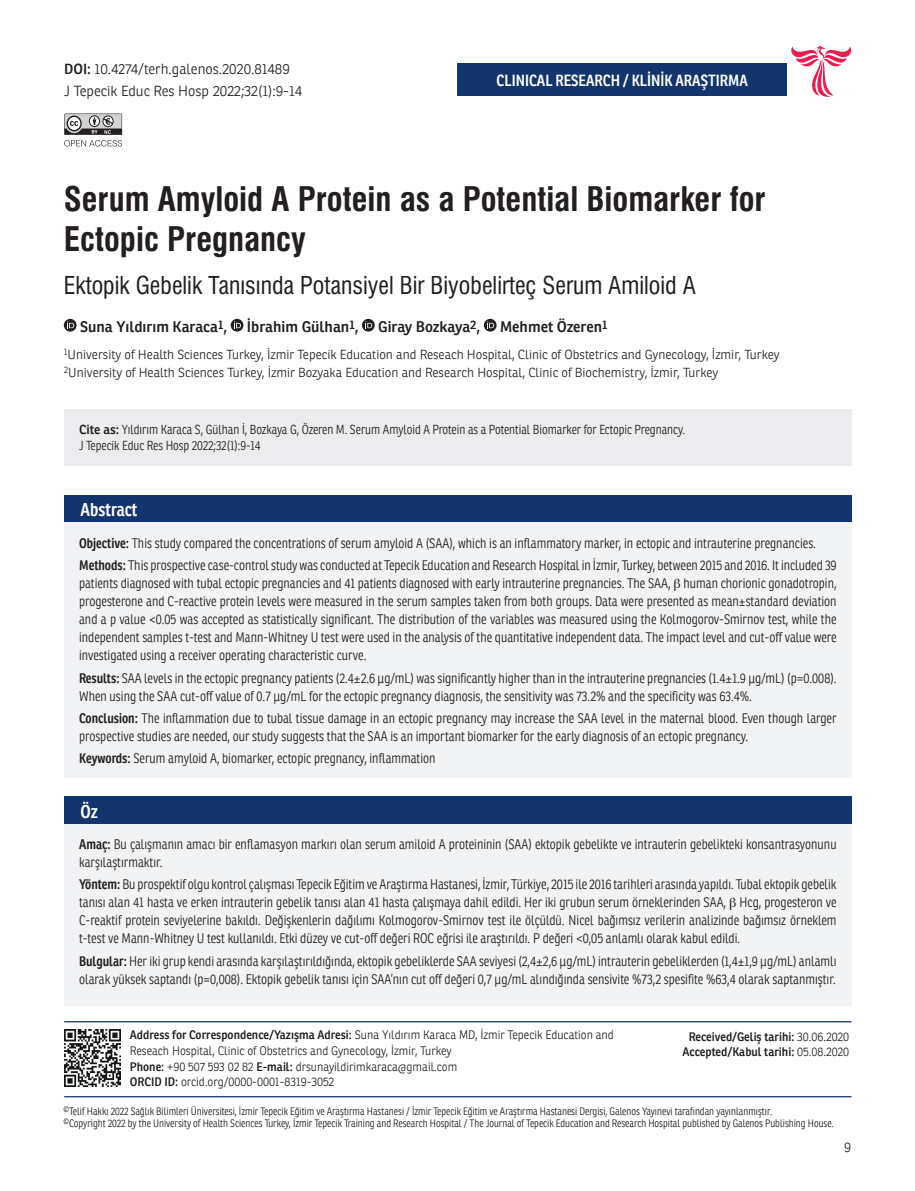
<style>
.page{position:relative;width:915px;height:1191px;background:#fff}
.page>*{position:absolute;margin:0;border:0;box-sizing:border-box;transform-origin:0 0}
._1__BASLIK{font:33px/39.3px "Swiss Condensed Bold Tr";color:#231f20}
._2__BASLIK{font:24px "Swiss Condensed Tr";color:#231f20}
.ÖZET_BASLIK{font:600 18px "Ronnia Cond";color:#fff}
.TARZ{font:600 15.75px "Ronnia Cond";color:#fff}
.YAZARLAR{font:600 15px "Ronnia";color:#231f20}
.DOİ{font:300 14.25px "Ronnia";color:#231f20}
.SAYFA_NO_UST{font:300 14.25px "Ronnia";color:#231f20}
.OZET{font:300 13.5px/18px "Ronnia Cond";color:#231f20}
.t1{font:300 13.5px "Ronnia";color:#231f20}
.KURUM{font:300 12.75px "Ronnia";color:#231f20}
.CİTE{font:300 12.75px/16.5px "Ronnia Cond";color:#231f20}
.YAZISMA{font:300 12px/15.8px "Ronnia";color:#231f20;scale:.95 1}
.YAZISMA-2{font:600 12px "Ronnia";color:#231f20;scale:.95 1}
.t2{font:300 10.5px/12px "Ronnia Cond";color:#231f20}
.s1{font-weight:600}
.s2{font-family:"Ronnia";font-weight:600}
.s3{font-weight:300}
</style>
<div class="page">
<hr style="left:64px;top:1096px;width:787px;height:1px;background:#13356e">
<svg style="left:64px;top:114px;width:58px;height:32px"></svg>
<hr style="left:64px;top:1021px;width:787px;height:1px;background:#13356e">
<img style="left:64px;top:1030px;width:57px;height:56px">
<div style="left:64px;top:495px;width:787px;height:28px;background:#13356e"></div>
<div style="left:64px;top:796px;width:787px;height:28px;background:#13356e"></div>
<div style="left:64px;top:523px;width:787px;height:255px;background:#f2f3f4"></div>
<div style="left:64px;top:824px;width:787px;height:181px;background:#f2f3f4"></div>
<div style="left:457px;top:64px;width:329px;height:32px;background:#13356e"></div>
<svg style="left:791px;top:46px;width:59px;height:51px"></svg>
<svg style="left:64px;top:319px;width:13px;height:12px"></svg>
<svg style="left:67px;top:321px;width:7px;height:7px"></svg>
<svg style="left:230px;top:319px;width:13px;height:12px"></svg>
<svg style="left:234px;top:321px;width:7px;height:7px"></svg>
<svg style="left:362px;top:319px;width:12px;height:12px"></svg>
<svg style="left:365px;top:321px;width:7px;height:7px"></svg>
<svg style="left:483px;top:319px;width:13px;height:12px"></svg>
<svg style="left:487px;top:321px;width:7px;height:7px"></svg>
<div style="left:64px;top:409px;width:787px;height:56px;background:#ececee"></div>
<p class="DOİ" style="left:64px;top:61px;width:227px"><span class="s1">DOI:</span> 10.4274/terh.galenos.2020.81489</p>
<p class="SAYFA_NO_UST" style="left:64px;top:82px;width:239px">J Tepecik Educ Res Hosp 2022;32(1):9-14</p>
<p class="TARZ" style="left:496px;top:70px;width:253px">CLINICAL RESEARCH / KLİNİK ARAŞTIRMA</p>
<p class="_1__BASLIK" style="left:64px;top:180px;width:703px">Serum Amyloid A Protein as a Potential Biomarker for<br>Ectopic Pregnancy</p>
<p class="_2__BASLIK" style="left:64px;top:271px;width:633px">Ektopik Gebelik Tanısında Potansiyel Bir Biyobelirteç Serum Amiloid A</p>
<p class="YAZARLAR" style="left:80px;top:317px;width:149px">Suna Yıldırım Karaca<sup>1</sup>,</p>
<p class="YAZARLAR" style="left:247px;top:317px;width:113px">İbrahim Gülhan<sup>1</sup>,</p>
<p class="YAZARLAR" style="left:378px;top:317px;width:104px">Giray Bozkaya<sup>2</sup>,</p>
<p class="YAZARLAR" style="left:500px;top:317px;width:109px">Mehmet Özeren<sup>1</sup></p>
<p class="KURUM" style="left:64px;top:347px;width:717px"><sup>1</sup>University of Health Sciences Turkey, İzmir Tepecik Education and Reseach Hospital, Clinic of Obstetrics and Gynecology, İzmir, Turkey</p>
<p class="KURUM" style="left:64px;top:365px;width:655px"><sup>2</sup>University of Health Sciences Turkey, İzmir Bozyaka Education and Research Hospital, Clinic of Biochemistry, İzmir, Turkey</p>
<p class="CİTE" style="left:79px;top:421px;width:607px"><span class="s2">Cite as:</span> Yıldırım Karaca S, Gülhan İ, Bozkaya G, Özeren M. Serum Amyloid A Protein as a Potential Biomarker for Ectopic Pregnancy.<br>J Tepecik Educ Res Hosp 2022;32(1):9-14</p>
<p class="ÖZET_BASLIK" style="left:81px;top:499px;width:58px">Abstract</p>
<p class="OZET" style="left:79px;top:534px;width:738px"><span class="s1">Objective:</span> This study compared the concentrations of serum amyloid A (SAA), which is an inflammatory marker, in ectopic and intrauterine pregnancies.</p>
<p class="OZET" style="left:79px;top:556px;width:758px;text-align:justify"><span class="s1">Methods:</span> This prospective case-control study was conducted at Tepecik Education and Research Hospital in İzmir, Turkey, between 2015 and 2016. It included 39 patients diagnosed with tubal ectopic pregnancies and 41 patients diagnosed with early intrauterine pregnancies. The SAA, human chorionic gonadotropin, progesterone and C-reactive protein levels were measured in the serum samples taken from both groups. Data were presented as mean±standard deviation and a p value &lt;0.05 was accepted as statistically significant. The distribution of the variables was measured using the Kolmogorov-Smirnov test, while the independent samples t-test and Mann-Whitney U test were used in the analysis of the quantitative independent data. The impact level and cut-off value were investigated using a receiver operating characteristic curve.</p>
<p class="OZET" style="left:79px;top:669px;width:758px"><span class="s1">Results:</span> SAA levels in the ectopic pregnancy patients (2.4±2.6 µg/mL) was significantly higher than in the intrauterine pregnancies (1.4±1.9 µg/mL) (p=0.008).<br>When using the SAA cut-off value of 0.7 μg/mL for the ectopic pregnancy diagnosis, the sensitivity was 73.2% and the specificity was 63.4%.</p>
<p class="OZET" style="left:79px;top:709px;width:758px"><span class="s1">Conclusion:</span> The inflammation due to tubal tissue damage in an ectopic pregnancy may increase the SAA level in the maternal blood. Even though larger prospective studies are needed, our study suggests that the SAA is an important biomarker for the early diagnosis of an ectopic pregnancy.</p>
<p class="OZET" style="left:79px;top:749px;width:358px"><span class="s1">Keywords:</span> Serum amyloid A, biomarker, ectopic pregnancy, inflammation</p>
<p class="ÖZET_BASLIK" style="left:81px;top:800px;width:19px">Öz</p>
<p class="OZET" style="left:79px;top:835px;width:758px"><span class="s1">Amaç:</span> Bu çalışmanın amacı bir enflamasyon markırı olan serum amiloid A proteininin (SAA) ektopik gebelikte ve intrauterin gebelikteki konsantrasyonunu karşılaştırmaktır.</p>
<p class="OZET" style="left:79px;top:875px;width:758px;text-align:justify"><span class="s1">Yöntem:</span> Bu prospektif olgu kontrol çalışması Tepecik Eğitim ve Araştırma Hastanesi, İzmir, Türkiye, 2015 ile 2016 tarihleri arasında yapıldı. Tubal ektopik gebelik tanısı alan 41 hasta ve erken intrauterin gebelik tanısı alan 41 hasta çalışmaya dahil edildi. Her iki grubun serum örneklerinden SAA, Hcg, progesteron ve C-reaktif protein seviyelerine bakıldı. Değişkenlerin dağılımı Kolmogorov-Smirnov test ile ölçüldü. Nicel bağımsız verilerin analizinde bağımsız örneklem t-test ve Mann-Whitney U test kullanıldı. Etki düzey ve cut-off değeri ROC eğrisi ile araştırıldı. P değeri &lt;0,05 anlamlı olarak kabul edildi.</p>
<p class="OZET" style="left:79px;top:952px;width:758px"><span class="s1">Bulgular:</span> Her iki grup kendi arasında karşılaştırıldığında, ektopik gebeliklerde SAA seviyesi (2,4±2,6 µg/mL) intrauterin gebeliklerden (1,4±1,9 µg/mL) anlamlı olarak yüksek saptandı (p=0,008). Ektopik gebelik tanısı için SAA’nın cut off değeri 0,7 µg/mL alındığında sensivite %73,2 spesifite %63,4 olarak saptanmıştır.</p>
<p class="YAZISMA" style="left:130px;top:1027px;width:511px"><span class="s1">Address for Correspondence/Yazışma Adresi:</span> Suna Yıldırım Karaca MD, İzmir Tepecik Education and<br>Reseach Hospital, Clinic of Obstetrics and Gynecology, İzmir, Turkey</p>
<p class="YAZISMA" style="left:130px;top:1058px;width:346px"><span class="s1">Phone:</span> +90 507 593 02 82 <span class="s1">E-mail:</span> drsunayildirimkaraca@gmail.com</p>
<p class="YAZISMA" style="left:130px;top:1074px;width:216px"><span class="s1">ORCID ID:</span> orcid.org/0000-0001-8319-3052</p>
<p class="YAZISMA-2" style="left:688px;top:1029px;width:170px">Received/Geliş tarihi: <span class="s3">30.06.2020</span></p>
<p class="YAZISMA-2" style="left:682px;top:1044px;width:177px">Accepted/Kabul tarihi: <span class="s3">05.08.2020</span></p>
<p class="t2" style="left:63px;top:1105px;width:771px"><sup>©</sup>Telif Hakkı 2022 Sağlık Bilimleri Üniversitesi, İzmir Tepecik Eğitim ve Araştırma Hastanesi / İzmir Tepecik Eğitim ve Araştırma Hastanesi Dergisi, Galenos Yayınevi tarafından yayınlanmıştır.<br><sup>©</sup>Copyright 2022 by the University of Health Sciences Turkey, İzmir Tepecik Training and Research Hospital / The Journal of Tepecik Education and Research Hospital published by Galenos Publishing House.</p>
<p class="t1" style="left:843px;top:1139px;width:9px">9</p>
</div>
